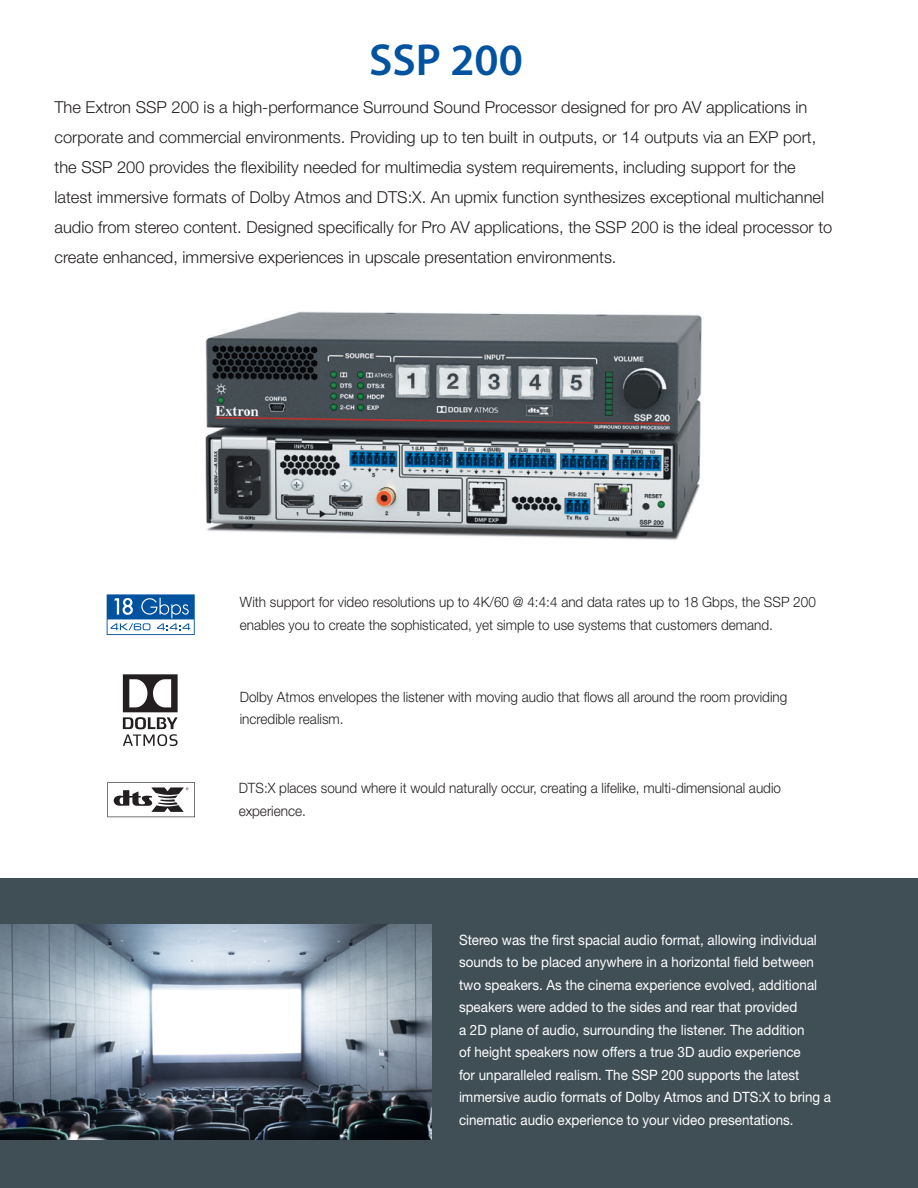
<style>
.page{position:relative;width:918px;height:1188px;background:#fff}
.page>*{position:absolute;margin:0;border:0;box-sizing:border-box;transform-origin:0 0}
.sidebar_subhead{font:600 45px "Myriad Pro";color:#0153a0}
.intro_paragraph{font:300 16.5px/30px "Helvetica Neue LT Std";color:#231f20}
.bodycopy_desc_left_j{font:14.25px/22.5px "Helvetica Neue LT Std";color:#fff;scale:.94 1}
.bodycopy_desc_left_j-2{font:300 14.25px/22.5px "Helvetica Neue LT Std";color:#231f20;scale:.95 1}
</style>
<div class="page">
<div style="left:0;top:878px;width:918px;height:310px;background:#404e56"></div>
<img style="left:0;top:924px;width:432px;height:215px">
<img style="left:205px;top:311px;width:497px;height:229px">
<svg style="left:107px;top:594px;width:88px;height:41px"></svg>
<svg style="left:123px;top:674px;width:55px;height:72px"></svg>
<svg style="left:107px;top:782px;width:88px;height:35px"></svg>
<p class="sidebar_subhead" style="left:369px;top:32px;width:155px">SSP 200</p>
<p class="intro_paragraph" style="left:54px;top:92px;width:779px">The Extron SSP 200 is a high-performance Surround Sound Processor designed for pro AV applications in corporate and commercial environments. Providing up to ten built in outputs, or 14 outputs via an EXP port, the SSP 200 provides the flexibility needed for multimedia system requirements, including support for the latest immersive formats of Dolby Atmos and DTS:X. An upmix function synthesizes exceptional multichannel audio from stereo content. Designed specifically for Pro AV applications, the SSP 200 is the ideal processor to create enhanced, immersive experiences in upscale presentation environments.</p>
<p class="bodycopy_desc_left_j-2" style="left:240px;top:590px;width:608px">With support for video resolutions up to 4K/60 @ 4:4:4 and data rates up to 18 Gbps, the SSP 200 enables you to create the sophisticated, yet simple to use systems that customers demand.</p>
<p class="bodycopy_desc_left_j-2" style="left:240px;top:685px;width:578px">Dolby Atmos envelopes the listener with moving audio that flows all around the room providing incredible realism.</p>
<p class="bodycopy_desc_left_j-2" style="left:239px;top:777px;width:572px">DTS:X places sound where it would naturally occur, creating a lifelike, multi-dimensional audio experience.</p>
<p class="bodycopy_desc_left_j" style="left:459px;top:928px;width:397px">Stereo was the first spacial audio format, allowing individual sounds to be placed anywhere in a horizontal field between two speakers. As the cinema experience evolved, additional speakers were added to the sides and rear that provided<br>a 2D plane of audio, surrounding the listener. The addition<br>of height speakers now offers a true 3D audio experience<br>for unparalleled realism. The SSP 200 supports the latest immersive audio formats of Dolby Atmos and DTS:X to bring a cinematic audio experience to your video presentations.</p>
</div>
